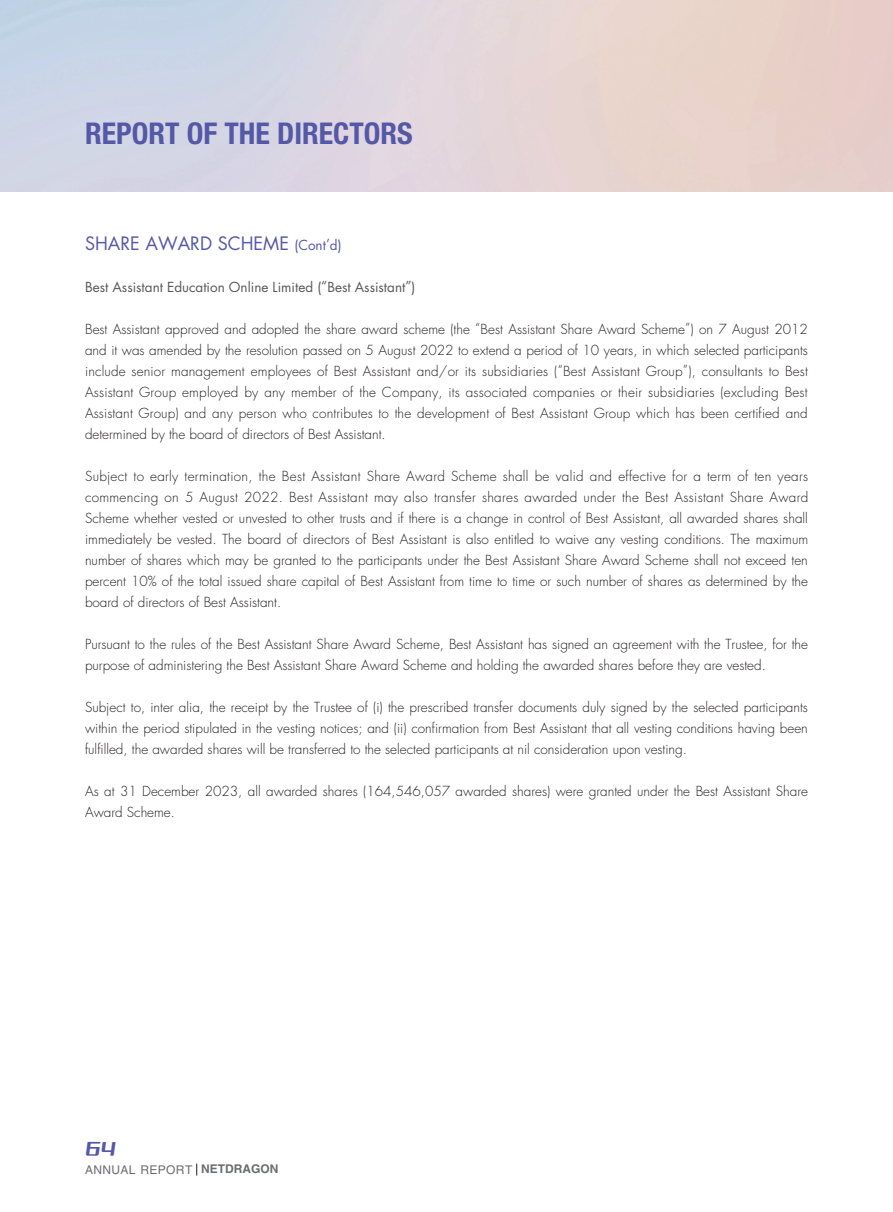
<style>
.page{position:relative;width:893px;height:1212px;background:#fff}
.page>*{position:absolute;margin:0;border:0;box-sizing:border-box;transform-origin:0 0}
.t1{font:700 condensed 30px "Helvetica Neue LT Std";color:#5558a6}
.t2{font:18px "Futura Std";color:#5558a6}
.t3{font:18px "DOUYU Font";color:#5558a6}
.t4{font:300 13.5px/21px "Futura Std";color:#231f20;text-align:justify}
.t5{font:13.5px "Futura Std";color:#57585a}
.t6{font:12px "Helvetica LT Std";letter-spacing:.03em;color:#6c6d70}
.s1{font-size:13.5px}
.s2{font-weight:700}
</style>
<div class="page">
<svg style="left:196px;top:1163px;width:1px;height:12px"></svg>
<h1 class="t1" style="left:85px;top:115px;width:329px">REPORT OF THE DIRECTORS</h1>
<h2 class="t2" style="left:85px;top:232px;width:258px">SHARE AWARD SCHEME <span class="s1">(Cont’d)</span></h2>
<p class="t5" style="left:85px;top:278px;width:332px">Best Assistant Education Online Limited (“Best Assistant”)</p>
<p class="t4" style="left:85px;top:319px;width:724px">Best Assistant approved and adopted the share award scheme (the “Best Assistant Share Award Scheme”) on 7 August 2012 and it was amended by the resolution passed on 5 August 2022 to extend a period of 10 years, in which selected participants include senior management employees of Best Assistant and/or its subsidiaries (“Best Assistant Group”), consultants to Best Assistant Group employed by any member of the Company, its associated companies or their subsidiaries (excluding Best Assistant Group) and any person who contributes to the development of Best Assistant Group which has been certified and determined by the board of directors of Best Assistant.</p>
<p class="t4" style="left:85px;top:466px;width:725px">Subject to early termination, the Best Assistant Share Award Scheme shall be valid and effective for a term of ten years commencing on 5 August 2022. Best Assistant may also transfer shares awarded under the Best Assistant Share Award Scheme whether vested or unvested to other trusts and if there is a change in control of Best Assistant, all awarded shares shall immediately be vested. The board of directors of Best Assistant is also entitled to waive any vesting conditions. The maximum number of shares which may be granted to the participants under the Best Assistant Share Award Scheme shall not exceed ten percent 10% of the total issued share capital of Best Assistant from time to time or such number of shares as determined by the board of directors of Best Assistant.</p>
<p class="t4" style="left:85px;top:634px;width:724px">Pursuant to the rules of the Best Assistant Share Award Scheme, Best Assistant has signed an agreement with the Trustee, for the purpose of administering the Best Assistant Share Award Scheme and holding the awarded shares before they are vested.</p>
<p class="t4" style="left:85px;top:697px;width:724px">Subject to, inter alia, the receipt by the Trustee of (i) the prescribed transfer documents duly signed by the selected participants within the period stipulated in the vesting notices; and (ii) confirmation from Best Assistant that all vesting conditions having been fulfilled, the awarded shares will be transferred to the selected participants at nil consideration upon vesting.</p>
<p class="t4" style="left:85px;top:781px;width:724px">As at 31 December 2023, all awarded shares (164,546,057 awarded shares) were granted under the Best Assistant Share<br>Award Scheme.</p>
<h2 class="t3" style="left:85px;top:1138px;width:33px">64</h2>
<p class="t6" style="left:85px;top:1162px;width:195px">ANNUAL REPORT <span class="s2">NETDRAGON</span></p>
</div>
